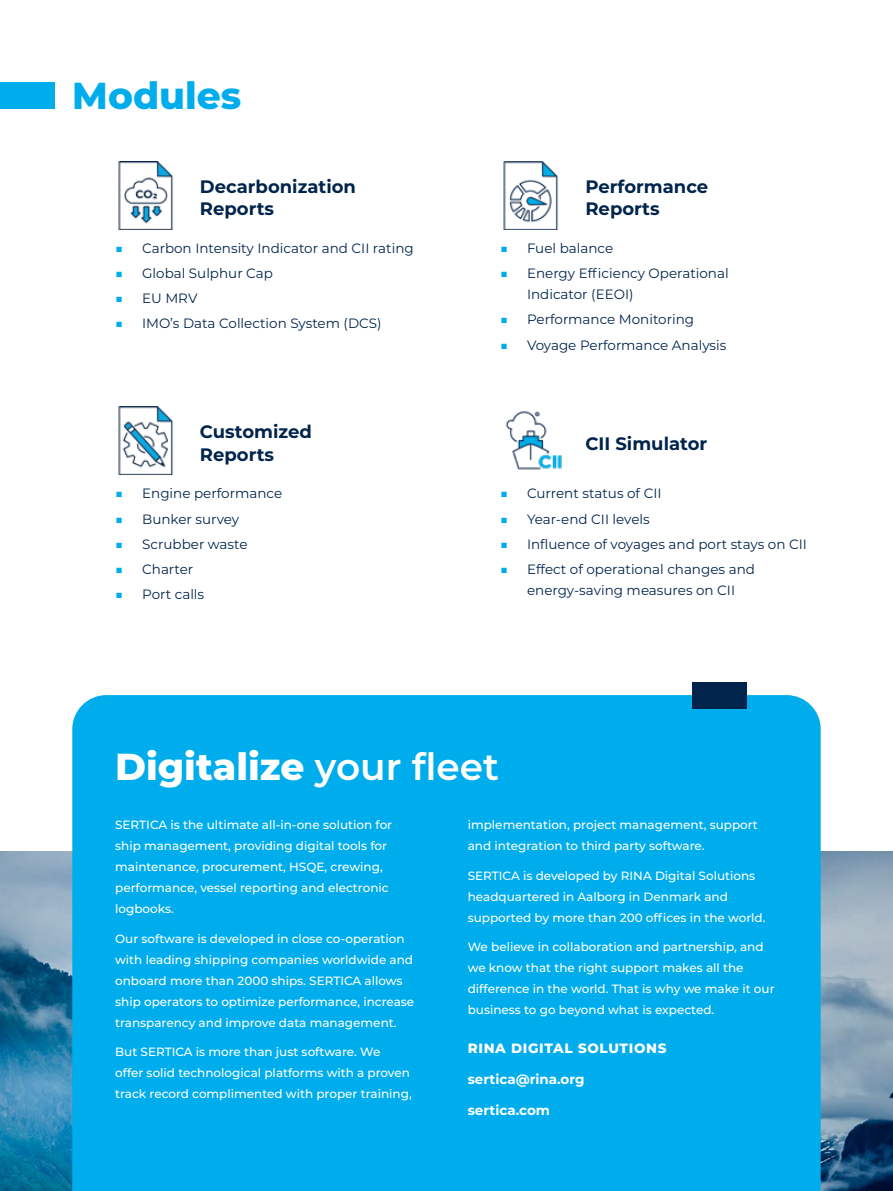
<style>
.page{position:relative;width:893px;height:1191px;background:#fff}
.page>*{position:absolute;margin:0;border:0;box-sizing:border-box;transform-origin:0 0}
.t1{font:800 37.5px "Montserrat";color:#fff}
.t2{font:800 37.5px "Montserrat";color:#00adec}
.t3{font:700 18px/22.5px "Montserrat";color:#00244b}
.t4{font:13.5px/21px "Montserrat";color:#00244b}
.t5{font:700 13.5px "Montserrat";color:#fff}
.t6{font:800 13.5px "Montserrat";letter-spacing:.05em;color:#fff}
.t7{font:500 12px/21px "Montserrat";color:#fff}
.s1{color:#00adec}
.s2{font-weight:600}
</style>
<div class="page">
<img style="left:0;top:851px;width:893px;height:340px">
<div style="left:72px;top:695px;width:749px;height:496px;background:#00adec"></div>
<img style="left:118px;top:161px;width:56px;height:68px">
<img style="left:118px;top:407px;width:56px;height:68px">
<img style="left:503px;top:161px;width:56px;height:68px">
<img style="left:505px;top:411px;width:57px;height:59px">
<div style="left:692px;top:682px;width:55px;height:26px;background:#00244b"></div>
<div style="left:0;top:82px;width:55px;height:27px;background:#00adec"></div>
<h1 class="t2" style="left:72px;top:68px;width:171px">Modules</h1>
<h2 class="t3" style="left:200px;top:174px;width:158px">Decarbonization<br>Reports</h2>
<p class="t4" style="left:115px;top:237px;width:300px"><span class="s1">■</span> Carbon Intensity Indicator and CII rating</p>
<p class="t4" style="left:115px;top:262px;width:159px"><span class="s1">■</span> Global Sulphur Cap</p>
<p class="t4" style="left:115px;top:287px;width:84px"><span class="s1">■</span> EU MRV</p>
<p class="t4" style="left:115px;top:313px;width:268px"><span class="s1">■</span> IMO’s Data Collection System (DCS)</p>
<h2 class="t3" style="left:585px;top:174px;width:124px">Performance<br>Reports</h2>
<p class="t4" style="left:500px;top:237px;width:115px"><span class="s1">■</span> Fuel balance</p>
<p class="t4" style="left:527px;top:262px;width:203px;text-indent:-27px"><span class="s1">■</span> Energy Efficiency Operational<br>Indicator (EEOI)</p>
<p class="t4" style="left:500px;top:308px;width:196px"><span class="s1">■</span> Performance Monitoring</p>
<p class="t4" style="left:500px;top:334px;width:228px"><span class="s1">■</span> Voyage Performance Analysis</p>
<h2 class="t3" style="left:200px;top:420px;width:113px">Customized<br>Reports</h2>
<h2 class="t3" style="left:585px;top:431px;width:123px">CII Simulator</h2>
<p class="t4" style="left:115px;top:482px;width:168px"><span class="s1">■</span> Engine performance</p>
<p class="t4" style="left:115px;top:508px;width:126px"><span class="s1">■</span> Bunker survey</p>
<p class="t4" style="left:115px;top:533px;width:134px"><span class="s1">■</span> Scrubber waste</p>
<p class="t4" style="left:115px;top:558px;width:80px"><span class="s1">■</span> Charter</p>
<p class="t4" style="left:115px;top:583px;width:91px"><span class="s1">■</span> Port calls</p>
<p class="t4" style="left:500px;top:482px;width:163px"><span class="s1">■</span> Current status of CII</p>
<p class="t4" style="left:500px;top:508px;width:151px"><span class="s1">■</span> Year-end CII levels</p>
<p class="t4" style="left:500px;top:533px;width:308px"><span class="s1">■</span> Influence of voyages and port stays on CII</p>
<p class="t4" style="left:500px;top:558px;width:256px;text-align:center"><span class="s1">■</span> Effect of operational changes and energy-saving measures on CII</p>
<h1 class="t1" style="left:115px;top:739px;width:385px">Digitalize <span class="s2">your fleet</span></h1>
<p class="t7" style="left:115px;top:813px;width:279px">SERTICA is the ultimate all-in-one solution for ship management, providing digital tools for maintenance, procurement, HSQE, crewing, performance, vessel reporting and electronic logbooks.</p>
<p class="t7" style="left:115px;top:927px;width:301px">Our software is developed in close co-operation with leading shipping companies worldwide and onboard more than 2000 ships. SERTICA allows ship operators to optimize performance, increase transparency and improve data management.</p>
<p class="t7" style="left:115px;top:1040px;width:298px">But SERTICA is more than just software. We<br>offer solid technological platforms with a proven track record complimented with proper training,</p>
<p class="t7" style="left:468px;top:813px;width:292px">implementation, project management, support and integration to third party software.</p>
<p class="t7" style="left:468px;top:864px;width:299px">SERTICA is developed by RINA Digital Solutions headquartered in Aalborg in Denmark and supported by more than 200 offices in the world.</p>
<p class="t7" style="left:468px;top:935px;width:308px">We believe in collaboration and partnership, and we know that the right support makes all the difference in the world. That is why we make it our business to go beyond what is expected.</p>
<p class="t6" style="left:468px;top:1037px;width:200px">RINA DIGITAL SOLUTIONS</p>
<p class="t5" style="left:468px;top:1069px;width:118px">sertica@rina.org</p>
<p class="t5" style="left:468px;top:1100px;width:84px">sertica.com</p>
</div>
